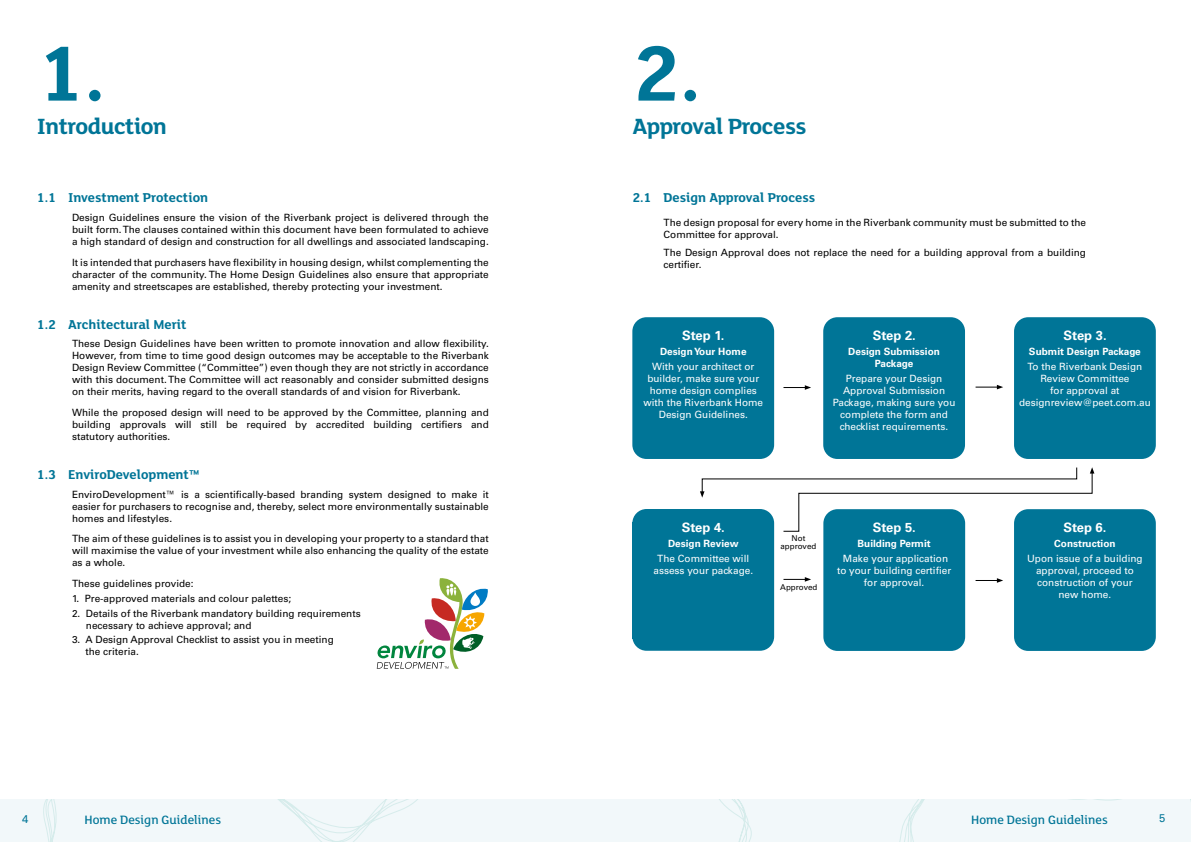
<style>
.page{position:relative;width:1191px;height:842px;background:#fff}
.page>*{position:absolute;margin:0;border:0;box-sizing:border-box;transform-origin:0 0}
.t1{font:700 85px "FS Lola";color:#007597}
.t2{font:700 24px "FS Lola";letter-spacing:-.02em;color:#007597}
.t3{font:700 14px "FS Lola";color:#007597}
.t4{font:500 13.2px "FS Lola";color:#007597}
.t5{font:700 13px "Univers LT Std";color:#fff}
.t6{font:11.2px "Univers LT Std";color:#007597}
.t7{font:10px/12px "Univers LT Std";color:#000;text-align:justify}
.t8{font:10px/12px "Univers LT Std";color:#fff;text-align:center}
.t9{font:700 10px/12px "Univers LT Std";color:#fff;text-align:center}
.t10{font:8px/8px "Univers LT Std";color:#000;text-align:center}
</style>
<div class="page">
<div style="left:0;top:799px;width:1191px;height:43px;background:#f2f8fa"></div>
<svg style="left:899px;top:799px;width:292px;height:43px"></svg>
<svg style="left:43px;top:799px;width:709px;height:43px"></svg>
<svg style="left:377px;top:578px;width:111px;height:91px"></svg>
<div style="left:632px;top:317px;width:142px;height:142px;background:#007597;border-radius:14px"></div>
<div style="left:632px;top:509px;width:142px;height:142px;background:#007597;border-radius:14px"></div>
<div style="left:823px;top:509px;width:142px;height:142px;background:#007597;border-radius:14px"></div>
<div style="left:1014px;top:509px;width:141px;height:142px;background:#007597;border-radius:14px"></div>
<div style="left:823px;top:317px;width:142px;height:142px;background:#007597;border-radius:14px"></div>
<div style="left:1014px;top:317px;width:141px;height:142px;background:#007597;border-radius:14px"></div>
<svg style="left:783px;top:577px;width:28px;height:5px"></svg>
<svg style="left:783px;top:385px;width:28px;height:5px"></svg>
<svg style="left:975px;top:578px;width:28px;height:5px"></svg>
<svg style="left:975px;top:385px;width:28px;height:4px"></svg>
<svg style="left:700px;top:467px;width:394px;height:65px"></svg>
<h1 class="t1" style="left:37px;top:14px;width:70px">1.</h1>
<h2 class="t2" style="left:37px;top:110px;width:132px">Introduction</h2>
<h3 class="t3" style="left:37px;top:188px;width:173px">1.1 Investment Protection</h3>
<p class="t7" style="left:72px;top:212px;width:418px">Design Guidelines ensure the vision of the Riverbank project is delivered through the built form. The clauses contained within this document have been formulated to achieve a high standard of design and construction for all dwellings and associated landscaping.</p>
<p class="t7" style="left:72px;top:256px;width:418px">It is intended that purchasers have flexibility in housing design, whilst complementing the character of the community. The Home Design Guidelines also ensure that appropriate amenity and streetscapes are established, thereby protecting your investment.</p>
<h3 class="t3" style="left:37px;top:314px;width:151px">1.2 Architectural Merit</h3>
<p class="t7" style="left:72px;top:338px;width:418px">These Design Guidelines have been written to promote innovation and allow flexibility.<br>However, from time to time good design outcomes may be acceptable to the Riverbank Design Review Committee (“Committee”) even though they are not strictly in accordance with this document. The Committee will act reasonably and consider submitted designs on their merits, having regard to the overall standards of and vision for Riverbank.</p>
<p class="t7" style="left:72px;top:406px;width:418px">While the proposed design will need to be approved by the Committee, planning and building approvals will still be required by accredited building certifiers and statutory authorities.</p>
<h3 class="t3" style="left:37px;top:465px;width:164px">1.3 EnviroDevelopment™</h3>
<p class="t7" style="left:72px;top:488px;width:418px">EnviroDevelopment™ is a scientifically-based branding system designed to make it easier for purchasers to recognise and, thereby, select more environmentally sustainable homes and lifestyles.</p>
<p class="t7" style="left:72px;top:533px;width:418px">The aim of these guidelines is to assist you in developing your property to a standard that will maximise the value of your investment while also enhancing the quality of the estate as a whole.</p>
<p class="t7" style="left:72px;top:577px;width:123px">These guidelines provide:</p>
<p class="t7" style="left:72px;top:592px;width:221px">1. Pre-approved materials and colour palettes;</p>
<p class="t7" style="left:86px;top:607px;width:276px;text-indent:-14px">2. Details of the Riverbank mandatory building requirements necessary to achieve approval; and</p>
<p class="t7" style="left:85px;top:634px;width:250px;text-indent:-13px">3. A Design Approval Checklist to assist you in meeting the criteria.</p>
<h1 class="t1" style="left:632px;top:14px;width:70px">2.</h1>
<h2 class="t2" style="left:632px;top:110px;width:176px">Approval Process</h2>
<h3 class="t3" style="left:632px;top:188px;width:184px">2.1 Design Approval Process</h3>
<p class="t7" style="left:663px;top:217px;width:424px">The design proposal for every home in the Riverbank community must be submitted to the<br>Committee for approval.</p>
<p class="t7" style="left:663px;top:246px;width:424px">The Design Approval does not replace the need for a building approval from a building certifier.</p>
<h3 class="t5" style="left:682px;top:328px;width:44px">Step 1.</h3>
<p class="t9" style="left:660px;top:345px;width:88px">Design Your Home</p>
<p class="t8" style="left:643px;top:360px;width:121px">With your architect or builder, make sure your home design complies with the Riverbank Home<br>Design Guidelines.</p>
<h3 class="t5" style="left:872px;top:328px;width:45px">Step 2.</h3>
<p class="t9" style="left:848px;top:345px;width:93px">Design Submission<br>Package</p>
<p class="t8" style="left:832px;top:372px;width:124px">Prepare your Design<br>Approval Submission<br>Package, making sure you complete the form and checklist requirements.</p>
<h3 class="t5" style="left:682px;top:520px;width:45px">Step 4.</h3>
<p class="t9" style="left:668px;top:537px;width:72px">Design Review</p>
<p class="t8" style="left:653px;top:552px;width:101px">The Committee will assess your package.</p>
<p class="t10" style="left:780px;top:534px;width:37px">Not approved</p>
<p class="t10" style="left:780px;top:583px;width:39px">Approved</p>
<h3 class="t5" style="left:872px;top:520px;width:45px">Step 5.</h3>
<p class="t9" style="left:857px;top:537px;width:75px">Building Permit</p>
<p class="t8" style="left:837px;top:552px;width:116px">Make your application to your building certifier for approval.</p>
<h3 class="t5" style="left:1063px;top:328px;width:45px">Step 3.</h3>
<p class="t9" style="left:1029px;top:345px;width:113px">Submit Design Package</p>
<p class="t8" style="left:1019px;top:360px;width:133px">To the Riverbank Design<br>Review Committee<br>for approval at designreview@peet.com.au</p>
<h3 class="t5" style="left:1063px;top:520px;width:45px">Step 6.</h3>
<p class="t9" style="left:1054px;top:537px;width:63px">Construction</p>
<p class="t8" style="left:1027px;top:552px;width:117px">Upon issue of a building approval, proceed to construction of your new home.</p>
<p class="t6" style="left:22px;top:812px;width:8px">4</p>
<h3 class="t4" style="left:85px;top:811px;width:138px">Home Design Guidelines</h3>
<h3 class="t4" style="left:971px;top:811px;width:138px">Home Design Guidelines</h3>
<p class="t6" style="left:1159px;top:811px;width:8px">5</p>
</div>
